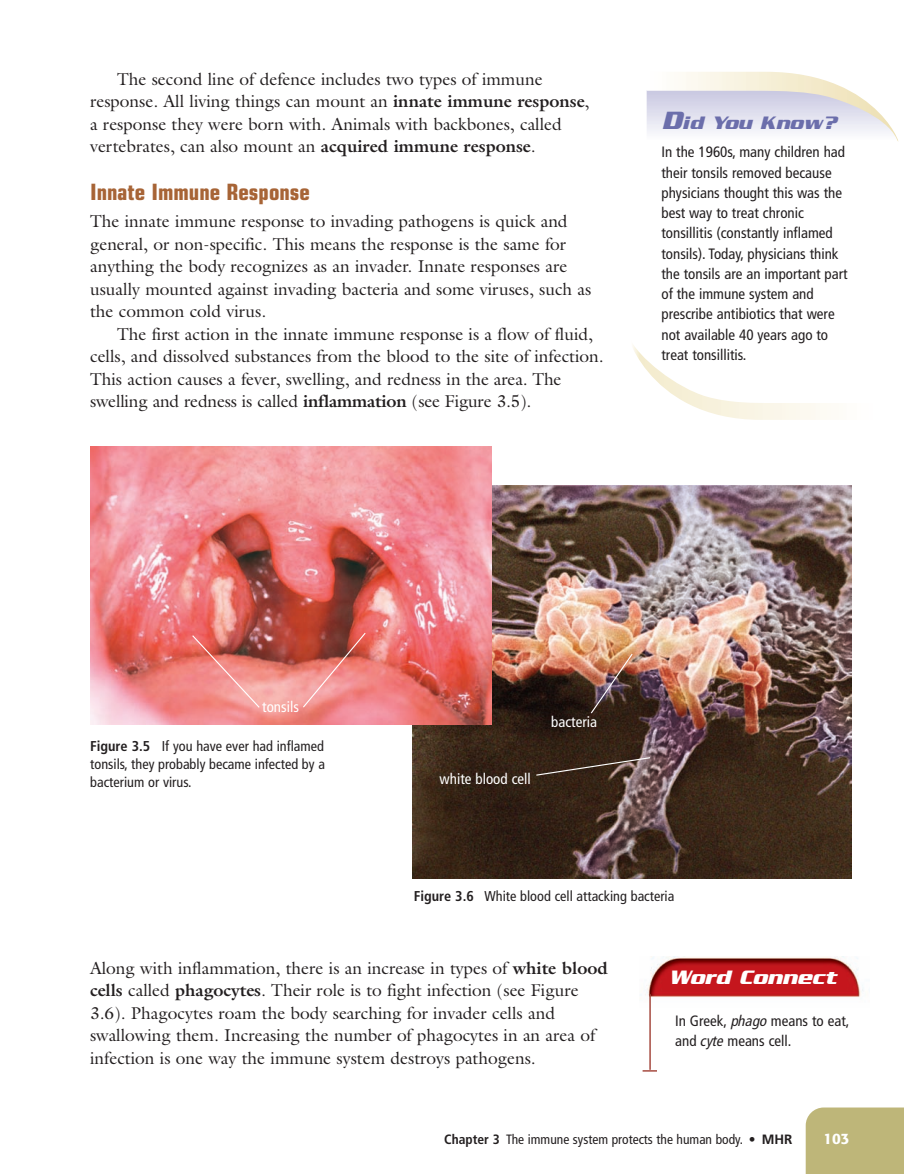
<style>
.page{position:relative;width:904px;height:1174px;background:#fff}
.page>*{position:absolute;margin:0;border:0;box-sizing:border-box;transform-origin:0 0}
.t1{font:700 condensed 22.5px "Eurostile";color:#a76436}
.t2{font:italic 700 21px "Serpentine Sans ICG";color:#fff}
.t3{font:italic 700 19.5px "Serpentine Sans ICG";color:#6b6eab}
.t4{font:17.25px/22.5px "Galliard";color:#231f20}
.t5{font:condensed 15px/20.2px "Frutiger";color:#231f20}
.t6{font:condensed 15px "Frutiger";color:#fff}
.t7{font:500 15px "Formata";color:#fff}
.t8{font:condensed 14.25px/18px "Frutiger";color:#231f20;text-align:justify}
.t9{font:condensed 13.5px "Frutiger";color:#231f20}
.s1{font-weight:700}
.s2{font-size:27px}
.s3{font-family:"Frutiger Cn Ital";font-stretch:normal}
.s4{font-weight:700;font-stretch:normal}
</style>
<div class="page">
<svg style="left:805px;top:1107px;width:99px;height:67px"></svg>
<img style="left:90px;top:72px;width:813px;height:1101px">
<p class="t4" style="left:90px;top:69px;width:501px;text-indent:27px">The second line of defence includes two types of immune response. All living things can mount an <span class="s1">innate immune response</span>, a response they were born with. Animals with backbones, called vertebrates, can also mount an <span class="s1">acquired immune response</span>.</p>
<h1 class="t1" style="left:90px;top:184px;width:221px">Innate Immune Response</h1>
<p class="t4" style="left:90px;top:212px;width:503px">The innate immune response to invading pathogens is quick and general, or non-specific. This means the response is the same for anything the body recognizes as an invader. Innate responses are usually mounted against invading bacteria and some viruses, such as the common cold virus.</p>
<p class="t4" style="left:90px;top:324px;width:515px;text-indent:27px">The first action in the innate immune response is a flow of fluid, cells, and dissolved substances from the blood to the site of infection.<br>This action causes a fever, swelling, and redness in the area. The swelling and redness is called <span class="s1">inflammation</span> (see Figure 3.5).</p>
<p class="t3" style="left:661px;top:116px;width:177px"><span class="s2">D</span>id You Know?</p>
<p class="t5" style="left:661px;top:143px;width:188px">In the 1960s, many children had their tonsils removed because physicians thought this was the best way to treat chronic tonsillitis (constantly inflamed tonsils). Today, physicians think the tonsils are an important part of the immune system and prescribe antibiotics that were not available 40 years ago to treat tonsillitis.</p>
<p class="t6" style="left:262px;top:700px;width:38px">tonsils</p>
<p class="t8" style="left:90px;top:738px;width:236px"><span class="s1">Figure 3.5</span> If you have ever had inflamed tonsils, they probably became infected by a bacterium or virus.</p>
<p class="t6" style="left:439px;top:772px;width:93px">white blood cell</p>
<p class="t6" style="left:551px;top:715px;width:47px">bacteria</p>
<p class="t8" style="left:414px;top:888px;width:262px"><span class="s1">Figure 3.6</span> White blood cell attacking bacteria</p>
<p class="t4" style="left:90px;top:958px;width:519px">Along with inflammation, there is an increase in types of <span class="s1">white blood cells</span> called <span class="s1">phagocytes</span>. Their role is to fight infection (see Figure 3.6). Phagocytes roam the body searching for invader cells and swallowing them. Increasing the number of phagocytes in an area of infection is one way the immune system destroys pathogens.</p>
<p class="t2" style="left:668px;top:970px;width:170px">Word Connect</p>
<p class="t5" style="left:675px;top:1011px;width:176px">In Greek, <span class="s3">phago</span> means to eat, and <span class="s3">cyte</span> means cell.</p>
<p class="t9" style="left:444px;top:1133px;width:350px"><span class="s1">Chapter 3</span> The immune system protects the human body. <span class="s4">• MHR</span></p>
<p class="t7" style="left:823px;top:1131px;width:28px">103</p>
</div>
